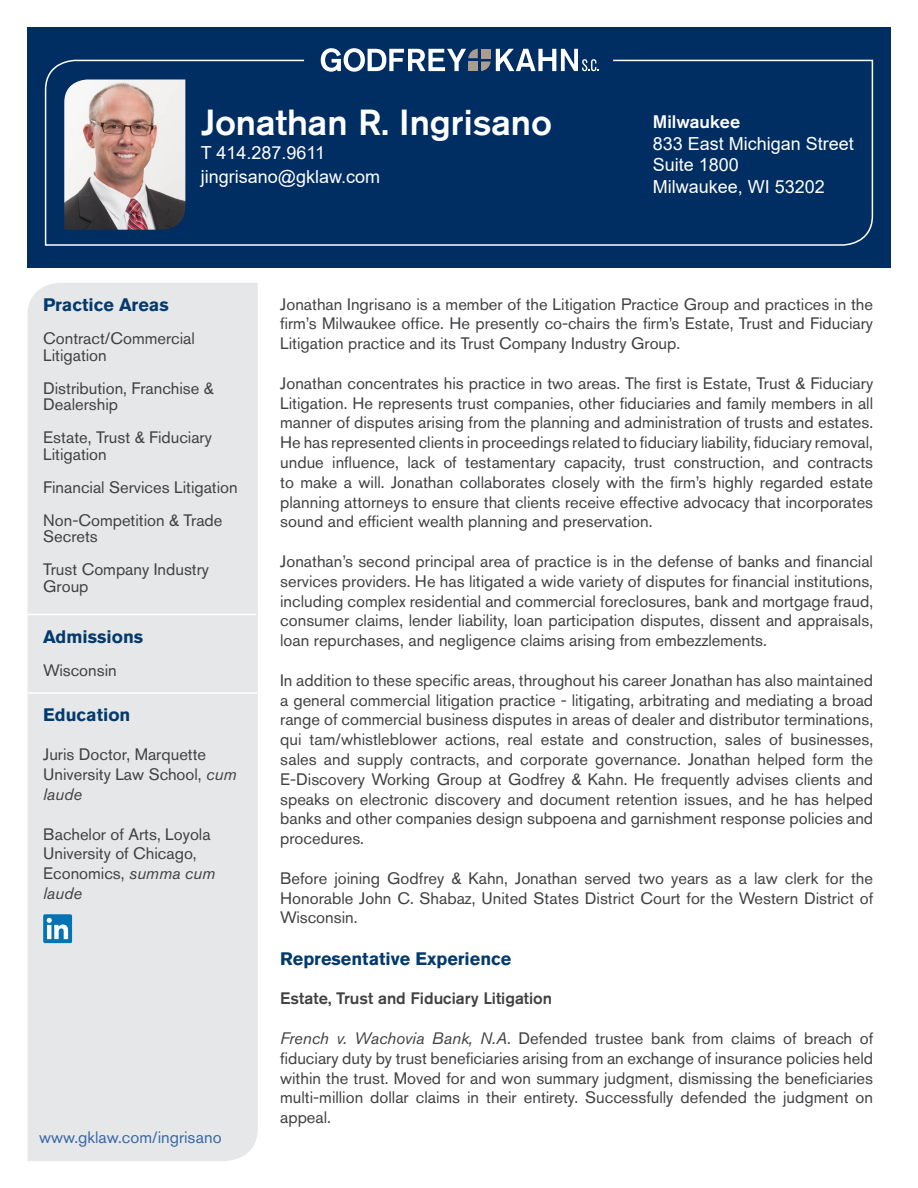
<style>
.page{position:relative;width:918px;height:1188px;background:#fff}
.page>*{position:absolute;margin:0;border:0;box-sizing:border-box;transform-origin:0 0}
.t1{font:500 36px "Akzidenz Grotesk Std";color:#fff}
.t2{font:18px/21.6px "Arial";color:#fff}
.t3{font:700 18px "Akzidenz Grotesk Std";color:#033a6d}
.t4{font:500 18px "Akzidenz Grotesk Std";color:#fff}
.t5{font:16.5px/19.8px "Akzidenz Grotesk Std";color:#414042}
.t6{font:500 16.5px "Akzidenz Grotesk Std";color:#414042}
.t7{font:16.5px "Akzidenz Grotesk Std";color:#3a68a5}
.s1{font-style:italic}
</style>
<div class="page">
<div style="left:27px;top:27px;width:864px;height:241px;background:#002d62"></div>
<svg style="left:321px;top:48px;width:257px;height:11px"></svg>
<svg style="left:44px;top:59px;width:830px;height:187px"></svg>
<img style="left:64px;top:80px;width:121px;height:150px">
<div style="left:27px;top:283px;width:231px;height:878px;background:#e6e7e8"></div>
<hr style="left:14px;top:614px;width:242px;height:1px;background:#fff">
<hr style="left:15px;top:692px;width:242px;height:2px;background:#fff">
<img style="left:43px;top:914px;width:29px;height:29px">
<h1 class="t1" style="left:201px;top:100px;width:353px">Jonathan R. Ingrisano</h1>
<p class="t2" style="left:201px;top:140px;width:181px;line-height:24px">T 414.287.9611 jingrisano@gklaw.com</p>
<p class="t4" style="left:653px;top:111px;width:89px">Milwaukee</p>
<p class="t2" style="left:653px;top:133px;width:202px">833 East Michigan Street<br>Suite 1800<br>Milwaukee, WI 53202</p>
<p class="t3" style="left:43px;top:295px;width:127px">Practice Areas</p>
<p class="t5" style="left:43px;top:330px;width:153px;line-height:16.5px">Contract/Commercial<br>Litigation</p>
<p class="t5" style="left:43px;top:380px;width:172px;line-height:16.5px">Distribution, Franchise &amp;<br>Dealership</p>
<p class="t5" style="left:43px;top:429px;width:170px;line-height:16.5px">Estate, Trust &amp; Fiduciary<br>Litigation</p>
<p class="t5" style="left:43px;top:470px;width:196px;line-height:33px">Financial Services Litigation<br>Non-Competition &amp; Trade</p>
<p class="t5" style="left:43px;top:520px;width:167px;line-height:33px">Secrets<br>Trust Company Industry</p>
<p class="t5" style="left:43px;top:576px;width:47px">Group</p>
<p class="t3" style="left:43px;top:627px;width:102px">Admissions</p>
<p class="t5" style="left:43px;top:661px;width:75px">Wisconsin</p>
<p class="t3" style="left:43px;top:704px;width:89px">Education</p>
<p class="t5" style="left:43px;top:745px;width:195px">Juris Doctor, Marquette<br>University Law School, <span class="s1">cum laude</span></p>
<p class="t5" style="left:43px;top:824px;width:174px">Bachelor of Arts, Loyola<br>University of Chicago,<br>Economics, <span class="s1">summa cum laude</span></p>
<p class="t7" style="left:39px;top:1127px;width:184px">www.gklaw.com/ingrisano</p>
<p class="t5" style="left:280px;top:294px;width:594px;text-align:justify">Jonathan Ingrisano is a member of the Litigation Practice Group and practices in the firm’s Milwaukee office. He presently co-chairs the firm’s Estate, Trust and Fiduciary Litigation practice and its Trust Company Industry Group.</p>
<p class="t5" style="left:280px;top:373px;width:595px;text-align:justify">Jonathan concentrates his practice in two areas. The first is Estate, Trust &amp; Fiduciary Litigation. He represents trust companies, other fiduciaries and family members in all manner of disputes arising from the planning and administration of trusts and estates.<br>He has represented clients in proceedings related to fiduciary liability, fiduciary removal, undue influence, lack of testamentary capacity, trust construction, and contracts to make a will. Jonathan collaborates closely with the firm’s highly regarded estate planning attorneys to ensure that clients receive effective advocacy that incorporates sound and efficient wealth planning and preservation.</p>
<p class="t5" style="left:280px;top:551px;width:594px;text-align:justify">Jonathan’s second principal area of practice is in the defense of banks and financial services providers. He has litigated a wide variety of disputes for financial institutions, including complex residential and commercial foreclosures, bank and mortgage fraud, consumer claims, lender liability, loan participation disputes, dissent and appraisals, loan repurchases, and negligence claims arising from embezzlements.</p>
<p class="t5" style="left:280px;top:670px;width:595px;text-align:justify">In addition to these specific areas, throughout his career Jonathan has also maintained a general commercial litigation practice - litigating, arbitrating and mediating a broad range of commercial business disputes in areas of dealer and distributor terminations, qui tam/whistleblower actions, real estate and construction, sales of businesses, sales and supply contracts, and corporate governance. Jonathan helped form the E-Discovery Working Group at Godfrey &amp; Kahn. He frequently advises clients and speaks on electronic discovery and document retention issues, and he has helped banks and other companies design subpoena and garnishment response policies and procedures.</p>
<p class="t5" style="left:280px;top:868px;width:594px;text-align:justify">Before joining Godfrey &amp; Kahn, Jonathan served two years as a law clerk for the Honorable John C. Shabaz, United States District Court for the Western District of Wisconsin.</p>
<p class="t3" style="left:280px;top:948px;width:233px">Representative Experience</p>
<p class="t6" style="left:280px;top:988px;width:273px">Estate, Trust and Fiduciary Litigation</p>
<p class="t5" style="left:280px;top:1028px;width:594px;text-align:justify"><span class="s1">French v. Wachovia Bank, N.A</span>. Defended trustee bank from claims of breach of fiduciary duty by trust beneficiaries arising from an exchange of insurance policies held within the trust. Moved for and won summary judgment, dismissing the beneficiaries multi-million dollar claims in their entirety. Successfully defended the judgment on appeal.</p>
</div>
